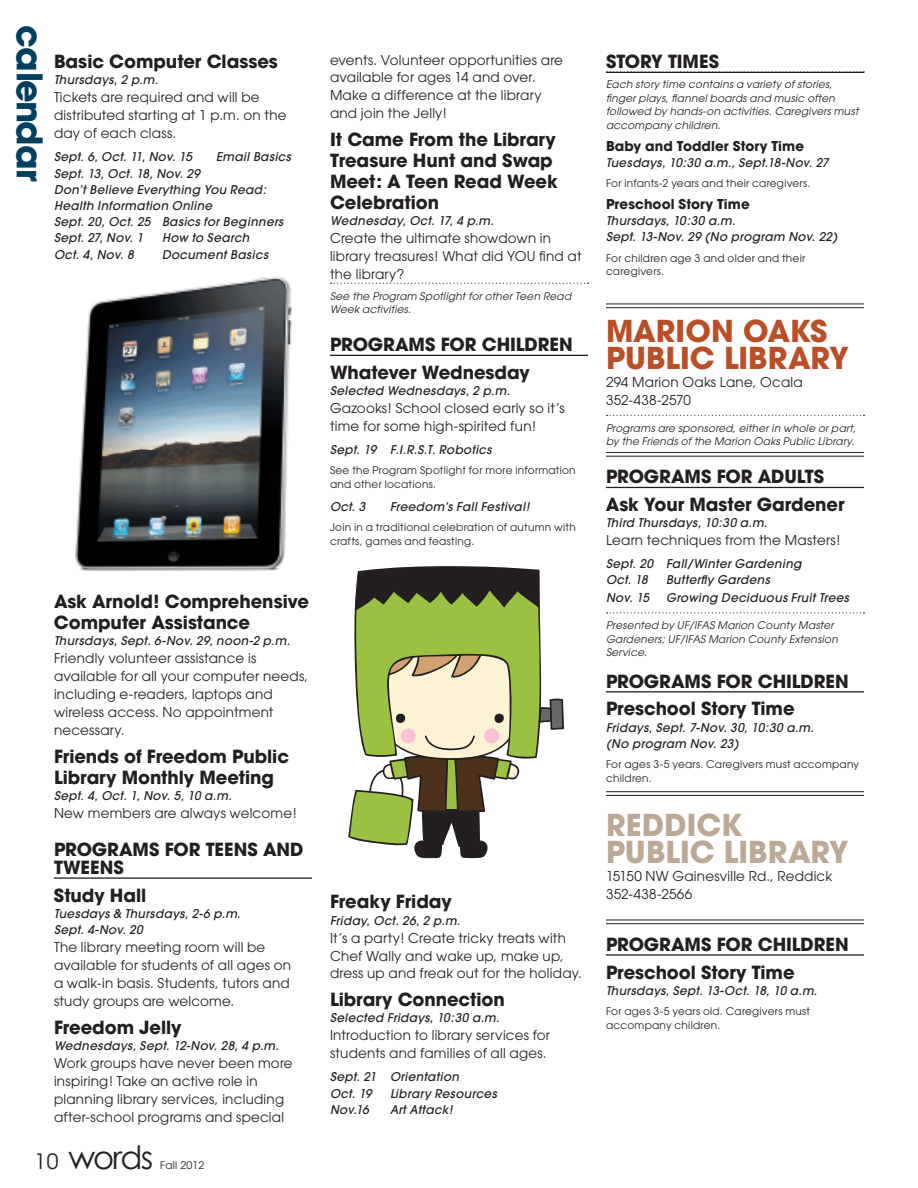
<style>
.page{position:relative;width:918px;height:1188px;background:#fff}
.page>*{position:absolute;margin:0;border:0;box-sizing:border-box;transform-origin:0 0}
.t1{font:700 35.1px "Avant Garde";color:#003f5f}
.t2{font:32.25px "Century Gothic";letter-spacing:-.055em;color:#231f20}
.t3{font:700 30px/27px "Avant Garde";letter-spacing:-.005em;color:#b94e27}
.t4{font:700 30px/27px "Avant Garde";letter-spacing:-.005em;color:#bca995;text-align:center}
.t5{font:700 18px/21px "Avant Garde";letter-spacing:-.005em;color:#231f20}
.t6{font:13.5px/18px "Avant Garde";letter-spacing:.015em;color:#231f20}
.t7{font:700 13.5px "Avant Garde";letter-spacing:.01em;color:#231f20}
.t8{font:italic 500 12px/16.2px "Avant Garde";letter-spacing:.03em;color:#231f20}
.t9{font:italic 10.5px/13.5px "Avant Garde";letter-spacing:.02em;color:#231f20}
.t10{font:10.5px/13.5px "Avant Garde";letter-spacing:.025em;color:#231f20}
.s1{font-family:"Avant Garde";font-size:21px}
</style>
<div class="page">
<hr style="left:54px;top:877px;width:258px;height:2px;background:#231f20">
<svg style="left:331px;top:283px;width:257px;height:1px"></svg>
<hr style="left:330px;top:355px;width:258px;height:1px;background:#231f20">
<hr style="left:606px;top:72px;width:258px;height:1px;background:#231f20">
<svg style="left:607px;top:71px;width:257px;height:1px"></svg>
<hr style="left:606px;top:304px;width:258px;height:1px;background:#231f20">
<hr style="left:606px;top:307px;width:258px;height:1px;background:#231f20">
<svg style="left:607px;top:415px;width:257px;height:1px"></svg>
<hr style="left:606px;top:452px;width:258px;height:1px;background:#231f20">
<hr style="left:606px;top:456px;width:258px;height:1px;background:#231f20">
<hr style="left:606px;top:487px;width:258px;height:1px;background:#231f20">
<svg style="left:607px;top:612px;width:257px;height:1px"></svg>
<hr style="left:606px;top:691px;width:258px;height:1px;background:#231f20">
<hr style="left:606px;top:791px;width:258px;height:1px;background:#231f20">
<hr style="left:606px;top:795px;width:258px;height:1px;background:#231f20">
<hr style="left:606px;top:920px;width:258px;height:1px;background:#231f20">
<hr style="left:606px;top:923px;width:258px;height:1px;background:#231f20">
<hr style="left:606px;top:954px;width:258px;height:2px;background:#231f20">
<img style="left:76px;top:277px;width:216px;height:293px">
<svg style="left:348px;top:566px;width:216px;height:292px"></svg>
<h1 class="t1" style="left:53px;top:25px;width:158px;rotate:90deg">calendar</h1>
<h3 class="t5" style="left:54px;top:51px;width:225px">Basic Computer Classes</h3>
<p class="t8" style="left:54px;top:72px;width:106px">Thursdays, 2 p.m.</p>
<p class="t6" style="left:54px;top:88px;width:234px">Tickets are required and will be distributed starting at 1 p.m. on the day of each class.</p>
<p class="t8" style="left:54px;top:149px;width:140px">Sept. 6, Oct. 11, Nov. 15</p>
<p class="t8" style="left:216px;top:149px;width:77px">Email Basics</p>
<p class="t8" style="left:54px;top:165px;width:231px">Sept. 13, Oct. 18, Nov. 29<br>Don’t Believe Everything You Read:<br>Health Information Online<br>Sept. 20, Oct. 25 Basics for Beginners<br>Sept. 27, Nov. 1</p>
<p class="t8" style="left:162px;top:230px;width:89px">How to Search</p>
<p class="t8" style="left:54px;top:246px;width:81px">Oct. 4, Nov. 8</p>
<p class="t8" style="left:162px;top:246px;width:108px">Document Basics</p>
<h3 class="t5" style="left:54px;top:591px;width:257px">Ask Arnold! Comprehensive<br>Computer Assistance</h3>
<p class="t8" style="left:54px;top:633px;width:238px">Thursdays, Sept. 6-Nov. 29, noon-2 p.m.</p>
<p class="t6" style="left:54px;top:649px;width:256px">Friendly volunteer assistance is available for all your computer needs, including e-readers, laptops and wireless access. No appointment necessary.</p>
<h3 class="t5" style="left:54px;top:746px;width:237px">Friends of Freedom Public<br>Library Monthly Meeting</h3>
<p class="t8" style="left:54px;top:788px;width:179px">Sept. 4, Oct. 1, Nov. 5, 10 a.m.</p>
<p class="t6" style="left:54px;top:804px;width:244px">New members are always welcome!</p>
<h3 class="t5" style="left:54px;top:839px;width:163px">PROGRAM S FOR TEEN</h3>
<h3 class="t5" style="left:248px;top:839px;width:58px">S AN D</h3>
<h3 class="t5" style="left:54px;top:857px;width:38px">TWEEN</h3>
<h3 class="t5" style="left:54px;top:853px;width:94px;line-height:27.8px;text-indent:60px">S<br>Study Hall</h3>
<p class="t8" style="left:54px;top:905px;width:188px">Tuesdays &amp; Thursdays, 2-6 p.m.<br>Sept. 4-Nov. 20</p>
<p class="t6" style="left:54px;top:938px;width:239px">The library meeting room will be available for students of all ages on a walk-in basis. Students, tutors and study groups are welcome.</p>
<h3 class="t5" style="left:54px;top:1017px;width:129px">Freedom Jelly</h3>
<p class="t8" style="left:54px;top:1038px;width:226px">Wednesdays, Sept. 12-Nov. 28, 4 p.m.</p>
<p class="t6" style="left:54px;top:1054px;width:240px">Work groups have never been more inspiring! Take an active role in planning library services, including after-school programs and special</p>
<h2 class="t2" style="left:35px;top:1137px;width:120px"><span class="s1">10</span> words</h2>
<p class="t10" style="left:160px;top:1158px;width:46px">Fall 2012</p>
<p class="t6" style="left:330px;top:51px;width:235px">events. Volunteer opportunities are available for ages 14 and over.<br>Make a difference at the library and join the Jelly!</p>
<h3 class="t5" style="left:330px;top:129px;width:229px">It Came From the Library<br>Treasure Hunt and Swap<br>Meet: A Teen Read Week<br>Celebration</h3>
<p class="t8" style="left:330px;top:213px;width:165px">Wednesday, Oct. 17, 4 p.m.</p>
<p class="t6" style="left:330px;top:230px;width:253px">Create the ultimate showdown in library treasures! What did YOU find at the library?</p>
<p class="t9" style="left:330px;top:289px;width:243px">See the Program Spotlight for other Teen Read<br>Week activities.</p>
<h3 class="t5" style="left:330px;top:331px;width:231px;line-height:27.8px">PROGRAMS FOR CHILDREN<br>Whatever Wednesday</h3>
<p class="t8" style="left:330px;top:383px;width:182px">Selected Wednesdays, 2 p.m.</p>
<p class="t6" style="left:330px;top:399px;width:236px">Gazooks! School closed early so it’s time for some high-spirited fun!</p>
<p class="t8" style="left:330px;top:442px;width:163px">Sept. 19 F.I.R.S.T. Robotics</p>
<p class="t10" style="left:330px;top:464px;width:247px">See the Program Spotlight for more information and other locations.</p>
<p class="t8" style="left:330px;top:498px;width:37px">Oct. 3</p>
<p class="t8" style="left:390px;top:498px;width:141px">Freedom’s Fall Festival!</p>
<p class="t10" style="left:330px;top:520px;width:247px">Join in a traditional celebration of autumn with crafts, games and feasting.</p>
<h3 class="t5" style="left:330px;top:891px;width:123px">Freaky Friday</h3>
<p class="t8" style="left:330px;top:912px;width:132px">Friday, Oct. 26, 2 p.m.</p>
<p class="t6" style="left:330px;top:929px;width:253px">It’s a party! Create tricky treats with<br>Chef Wally and wake up, make up, dress up and freak out for the holiday.</p>
<h3 class="t5" style="left:330px;top:989px;width:176px">Library Connection</h3>
<p class="t8" style="left:330px;top:1010px;width:171px">Selected Fridays, 10:30 a.m.</p>
<p class="t6" style="left:330px;top:1027px;width:222px">Introduction to library services for students and families of all ages.</p>
<p class="t8" style="left:330px;top:1069px;width:130px">Sept. 21 Orientation<br>Oct. 19</p>
<p class="t8" style="left:390px;top:1085px;width:108px">Library Resources</p>
<p class="t8" style="left:330px;top:1101px;width:40px">Nov.16</p>
<p class="t8" style="left:390px;top:1101px;width:64px">Art Attack!</p>
<h3 class="t5" style="left:606px;top:51px;width:115px">STORY TIMES</h3>
<p class="t9" style="left:606px;top:78px;width:254px">Each story time contains a variety of stories, finger plays, flannel boards and music often followed by hands-on activities. Caregivers must accompany children.</p>
<p class="t7" style="left:606px;top:137px;width:200px">Baby and Toddler Story Time</p>
<p class="t8" style="left:606px;top:154px;width:224px">Tuesdays, 10:30 a.m., Sept.18-Nov. 27</p>
<p class="t10" style="left:606px;top:177px;width:206px">For infants-2 years and their caregivers.</p>
<p class="t7" style="left:606px;top:195px;width:145px">Preschool Story Time</p>
<p class="t8" style="left:606px;top:213px;width:233px">Thursdays, 10:30 a.m.<br>Sept. 13-Nov. 29 (No program Nov. 22)</p>
<p class="t10" style="left:606px;top:251px;width:201px">For children age 3 and older and their caregivers.</p>
<h3 class="t3" style="left:606px;top:317px;width:224px">Marion Oaks<br>Publi c Library</h3>
<p class="t6" style="left:606px;top:373px;width:198px">294 Marion Oaks Lane, Ocala<br>352-438-2570</p>
<p class="t9" style="left:606px;top:421px;width:251px">Programs are sponsored, either in whole or part, by the Friends of the Marion Oaks Public Library.</p>
<h3 class="t5" style="left:606px;top:463px;width:240px;line-height:27.8px">PROGRAM S FOR ADULTS<br>Ask Your Master Gardener</h3>
<p class="t8" style="left:606px;top:515px;width:163px">Third Thursdays, 10:30 a.m.</p>
<p class="t6" style="left:606px;top:531px;width:236px">Learn techniques from the Masters!</p>
<p class="t8" style="left:606px;top:556px;width:197px">Sept. 20 Fall/Winter Gardening<br>Oct. 18</p>
<p class="t8" style="left:666px;top:572px;width:105px">Butterfly Gardens</p>
<p class="t8" style="left:606px;top:590px;width:45px">Nov. 15</p>
<p class="t8" style="left:666px;top:590px;width:185px">Growing Deciduous Fruit Trees</p>
<p class="t9" style="left:606px;top:619px;width:233px">Presented by UF/IFAS Marion County Master<br>Gardeners; UF/IFAS Marion County Extension<br>Service.</p>
<h3 class="t5" style="left:606px;top:667px;width:231px;line-height:27.8px">PROGRAMS FOR CHILDREN<br>Preschool Story Time</h3>
<p class="t8" style="left:606px;top:719px;width:209px">Fridays, Sept. 7-Nov. 30, 10:30 a.m. (No program Nov. 23)</p>
<p class="t10" style="left:606px;top:757px;width:255px">For ages 3-5 years. Caregivers must accompany children.</p>
<h3 class="t4" style="left:606px;top:812px;width:55px">Reddi</h3>
<h3 class="t4" style="left:606px;top:812px;width:224px">ck<br>Publi c Library</h3>
<p class="t6" style="left:606px;top:867px;width:228px">15150 NW Gainesville Rd., Reddick<br>352-438-2566</p>
<h3 class="t5" style="left:606px;top:930px;width:231px;line-height:27.8px">PROGRAMS FOR CHILDREN<br>Preschool Story Time</h3>
<p class="t8" style="left:606px;top:982px;width:213px">Thursdays, Sept. 13-Oct. 18, 10 a.m.</p>
<p class="t10" style="left:606px;top:1004px;width:206px">For ages 3-5 years old. Caregivers must accompany children.</p>
</div>
